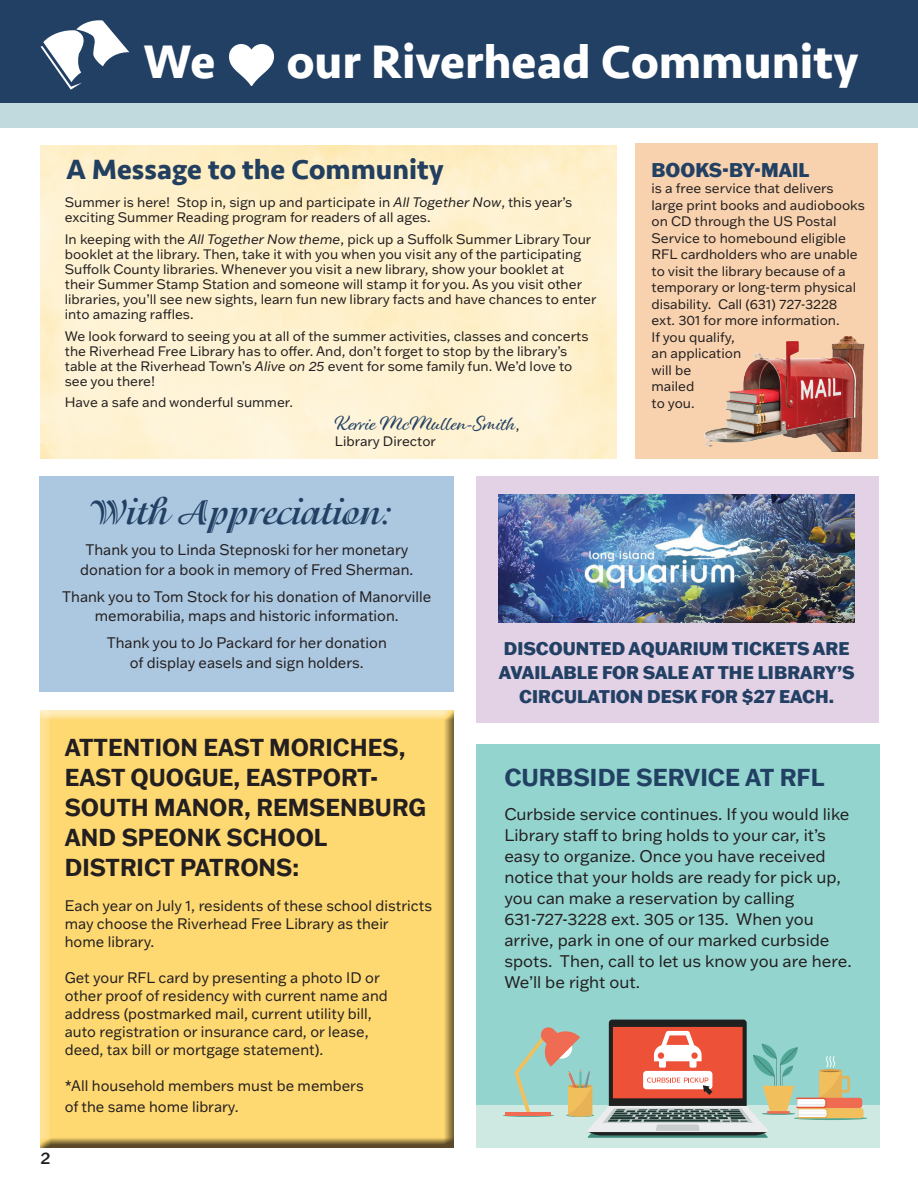
<style>
.page{position:relative;width:918px;height:1188px;background:#fff}
.page>*{position:absolute;margin:0;border:0;box-sizing:border-box;transform-origin:0 0}
.t1{font:700 48.3px "Seravek";color:#fff}
.t2{font:700 37.5px "Isadora Std";color:#214063}
.t3{font:700 28.65px "Seravek";color:#223f60}
.t4{font:700 24px/30px "Franklin Gothic ATF";color:#231f20;scale:.96 1}
.t5{font:700 24px "Franklin Gothic ATF";color:#214063}
.t6{font:21px "Alisha";color:#214063}
.t7{font:800 19.5px "Franklin Gothic ATF";color:#214063}
.t8{font:800 18px/24px "Franklin Gothic ATF";color:#214063;text-align:center}
.t9{font:16.5px/21px "Franklin Gothic ATF";color:#231f20}
.t10{font:500 16.5px "Franklin Gothic ATF";color:#231f20}
.t11{font:15px/18px "Franklin Gothic ATF";color:#231f20;text-align:center}
.t12{font:13.5px/16.5px "Franklin Gothic ATF";color:#231f20}
.s1{font-style:italic}
.s2{font-family:"Franklin Gothic ATF";font-size:13.5px;color:#231f20}
</style>
<div class="page">
<div style="left:0;top:0;width:918px;height:104px;background:#214063"></div>
<div style="left:0;top:104px;width:918px;height:24px;background:#c0dade"></div>
<img style="left:229px;top:45px;width:45px;height:41px">
<div style="left:39px;top:476px;width:415px;height:216px;background:#acc7e0"></div>
<div style="left:37px;top:710px;width:420px;height:438px;background:#231f20;opacity:.75"></div>
<div style="left:476px;top:744px;width:404px;height:404px;background:#93d4ce"></div>
<div style="left:476px;top:1105px;width:404px;height:43px;background:#cde9e2"></div>
<hr style="left:503px;top:1114px;width:51px;height:3px;background:#50a798;border-radius:50%">
<hr style="left:506px;top:1112px;width:45px;height:4px;background:#ef6b52">
<svg style="left:514px;top:1020px;width:350px;height:118px"></svg>
<div style="left:476px;top:476px;width:402px;height:247px;background:#e3d1e6"></div>
<div style="left:635px;top:143px;width:243px;height:316px;background:#f8d2ae"></div>
<img style="left:499px;top:495px;width:356px;height:128px">
<img style="left:704px;top:336px;width:161px;height:115px">
<svg style="left:41px;top:20px;width:88px;height:70px"></svg>
<h1 class="t1" style="left:143px;top:23px;width:73px">We</h1>
<h1 class="t1" style="left:287px;top:23px;width:573px">our Riverhead Community</h1>
<h3 class="t3" style="left:66px;top:147px;width:379px">A Message to the Community</h3>
<p class="t12" style="left:65px;top:195px;width:509px;line-height:15px">Summer is here! Stop in, sign up and participate in <span class="s1">All Together Now</span>, this year’s exciting Summer Reading program for readers of all ages.</p>
<p class="t12" style="left:65px;top:231px;width:533px;line-height:15px">In keeping with the <span class="s1">All Together Now theme</span>, pick up a Suffolk Summer Library Tour booklet at the library. Then, take it with you when you visit any of the participating Suffolk County libraries. Whenever you visit a new library, show your booklet at their Summer Stamp Station and someone will stamp it for you. As you visit other libraries, you’ll see new sights, learn fun new library facts and have chances to enter into amazing raffles.</p>
<p class="t12" style="left:65px;top:328px;width:525px;line-height:15px">We look forward to seeing you at all of the summer activities, classes and concerts the Riverhead Free Library has to offer. And, don’t forget to stop by the library’s table at the Riverhead Town’s <span class="s1">Alive on 25</span> event for some family fun. We’d love to see you there!</p>
<p class="t12" style="left:65px;top:394px;width:230px">Have a safe and wonderful summer.</p>
<h3 class="t6" style="left:335px;top:410px;width:186px">Kerrie McMullen-Smith<span class="s2">,</span></h3>
<p class="t12" style="left:335px;top:433px;width:103px">Library Director</p>
<h3 class="t7" style="left:652px;top:157px;width:159px">BOOKS-BY-MAIL</h3>
<p class="t12" style="left:652px;top:180px;width:215px">is a free service that delivers large print books and audiobooks on CD through the US Postal<br>Service to homebound eligible<br>RFL cardholders who are unable to visit the library because of a temporary or long-term physical disability. Call (631) 727-3228<br>ext. 301 for more information.<br>If you qualify,<br>an application<br>will be<br>mailed<br>to you.</p>
<h2 class="t2" style="left:87px;top:491px;width:306px">With Appreciation:</h2>
<p class="t11" style="left:80px;top:540px;width:335px;line-height:19.5px">Thank you to Linda Stepnoski for her monetary donation for a book in memory of Fred Sherman.</p>
<p class="t11" style="left:62px;top:586px;width:371px;line-height:19.5px">Thank you to Tom Stock for his donation of Manorville memorabilia, maps and historic information.</p>
<p class="t11" style="left:107px;top:633px;width:282px;line-height:19.5px">Thank you to Jo Packard for her donation of display easels and sign holders.</p>
<h3 class="t4" style="left:65px;top:732px;width:378px">ATTENTION EAST MORICHES,<br>EAST QUOGUE, EASTPORT-<br>SOUTH MANOR, REMSENBURG<br>AND SPEONK SCHOOL<br>DISTRICT PATRONS:</h3>
<p class="t11" style="left:65px;top:896px;width:369px;text-align:left">Each year on July 1, residents of these school districts may choose the Riverhead Free Library as their home library.</p>
<p class="t11" style="left:65px;top:968px;width:325px;text-align:left">Get your RFL card by presenting a photo ID or other proof of residency with current name and address (postmarked mail, current utility bill, auto registration or insurance card, or lease, deed, tax bill or mortgage statement).</p>
<p class="t11" style="left:65px;top:1074px;width:300px;line-height:21px;text-align:left">*All household members must be members of the same home library.</p>
<p class="t10" style="left:40px;top:1147px;width:12px">2</p>
<h3 class="t8" style="left:499px;top:636px;width:357px">DISCOUNTED AQUARIUM TICKETS ARE<br>AVAILABLE FOR SALE AT THE LIBRARY’S<br>CIRCULATION DESK FOR $27 EACH.</h3>
<h3 class="t5" style="left:504px;top:762px;width:322px">CURBSIDE SERVICE AT RFL</h3>
<p class="t9" style="left:504px;top:803px;width:349px">Curbside service continues. If you would like Library staff to bring holds to your car, it’s easy to organize. Once you have received notice that your holds are ready for pick up, you can make a reservation by calling 631-727-3228 ext. 305 or 135. When you arrive, park in one of our marked curbside spots. Then, call to let us know you are here.<br>We’ll be right out.</p>
</div>
